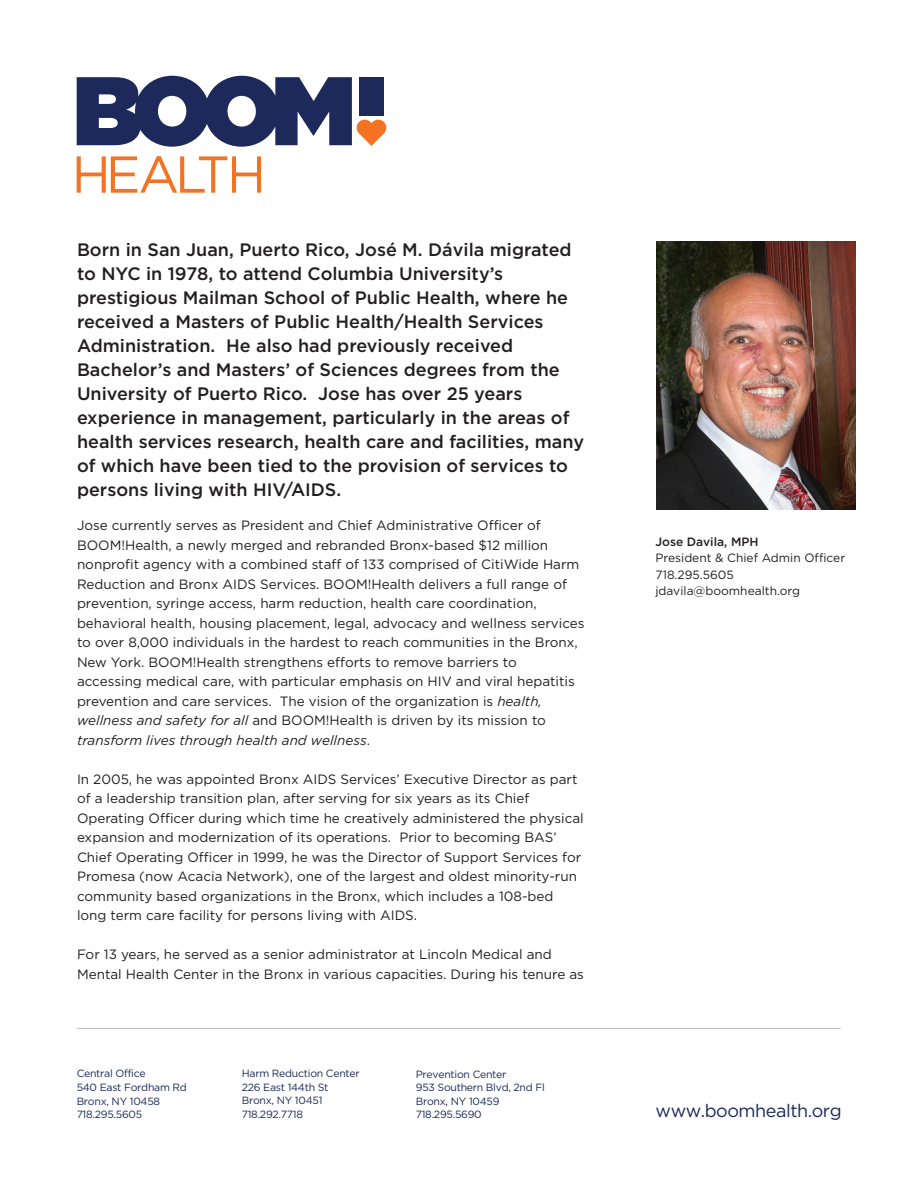
<style>
.page{position:relative;width:918px;height:1188px;background:#fff}
.page>*{position:absolute;margin:0;border:0;box-sizing:border-box;transform-origin:0 0}
.t1{font:500 18px/24px "Gotham";color:#231f20}
.t2{font:18px "Gotham";letter-spacing:-.025em;color:#1c295a}
.t3{font:13.5px/19.5px "Gotham";color:#231f20}
.t4{font:12px/16.5px "Gotham";color:#231f20}
.t5{font:500 12px "Gotham";color:#231f20}
.t6{font:10.5px/13.5px "Gotham";letter-spacing:-.025em;color:#1c295a}
.s1{font-style:italic}
</style>
<div class="page">
<svg style="left:77px;top:156px;width:184px;height:37px"></svg>
<svg style="left:77px;top:76px;width:310px;height:71px"></svg>
<hr style="left:77px;top:1028px;width:764px;height:1px;background:#bfbebe">
<img style="left:656px;top:242px;width:199px;height:267px">
<p class="t1" style="left:77px;top:237px;width:509px">Born in San Juan, Puerto Rico, José M. Dávila migrated to NYC in 1978, to attend Columbia University’s prestigious Mailman School of Public Health, where he received a Masters of Public Health/Health Services Administration. He also had previously received Bachelor’s and Masters’ of Sciences degrees from the University of Puerto Rico. Jose has over 25 years experience in management, particularly in the areas of health services research, health care and facilities, many of which have been tied to the provision of services to persons living with HIV/AIDS.</p>
<p class="t3" style="left:77px;top:516px;width:509px">Jose currently serves as President and Chief Administrative Officer of BOOM!Health, a newly merged and rebranded Bronx-based $12 million nonprofit agency with a combined staff of 133 comprised of CitiWide Harm Reduction and Bronx AIDS Services. BOOM!Health delivers a full range of prevention, syringe access, harm reduction, health care coordination, behavioral health, housing placement, legal, advocacy and wellness services to over 8,000 individuals in the hardest to reach communities in the Bronx, New York. BOOM!Health strengthens efforts to remove barriers to accessing medical care, with particular emphasis on HIV and viral hepatitis prevention and care services. The vision of the organization is <span class="s1">health, wellness and safety for all</span> and BOOM!Health is driven by its mission to <span class="s1">transform lives through health and wellness</span>.</p>
<p class="t3" style="left:77px;top:769px;width:508px">In 2005, he was appointed Bronx AIDS Services’ Executive Director as part of a leadership transition plan, after serving for six years as its Chief Operating Officer during which time he creatively administered the physical expansion and modernization of its operations. Prior to becoming BAS’ Chief Operating Officer in 1999, he was the Director of Support Services for Promesa (now Acacia Network), one of the largest and oldest minority-run community based organizations in the Bronx, which includes a 108-bed long term care facility for persons living with AIDS.</p>
<p class="t3" style="left:77px;top:944px;width:508px">For 13 years, he served as a senior administrator at Lincoln Medical and<br>Mental Health Center in the Bronx in various capacities. During his tenure as</p>
<p class="t6" style="left:77px;top:1067px;width:112px">Central Office<br>540 East Fordham Rd<br>Bronx, NY 10458<br>718.295.5605</p>
<p class="t6" style="left:416px;top:1067px;width:131px">Prevention Center<br>953 Southern Blvd, 2nd Fl<br>Bronx, NY 10459<br>718.295.5690</p>
<p class="t6" style="left:242px;top:1067px;width:119px">Harm Reduction Center<br>226 East 144th St<br>Bronx, NY 10451<br>718.292.7718</p>
<p class="t5" style="left:656px;top:535px;width:105px">Jose Davila, MPH</p>
<p class="t4" style="left:656px;top:550px;width:191px">President &amp; Chief Admin Officer<br>718.295.5605 jdavila@boomhealth.org</p>
<h1 class="t2" style="left:656px;top:1100px;width:188px">www.boomhealth.org</h1>
</div>
